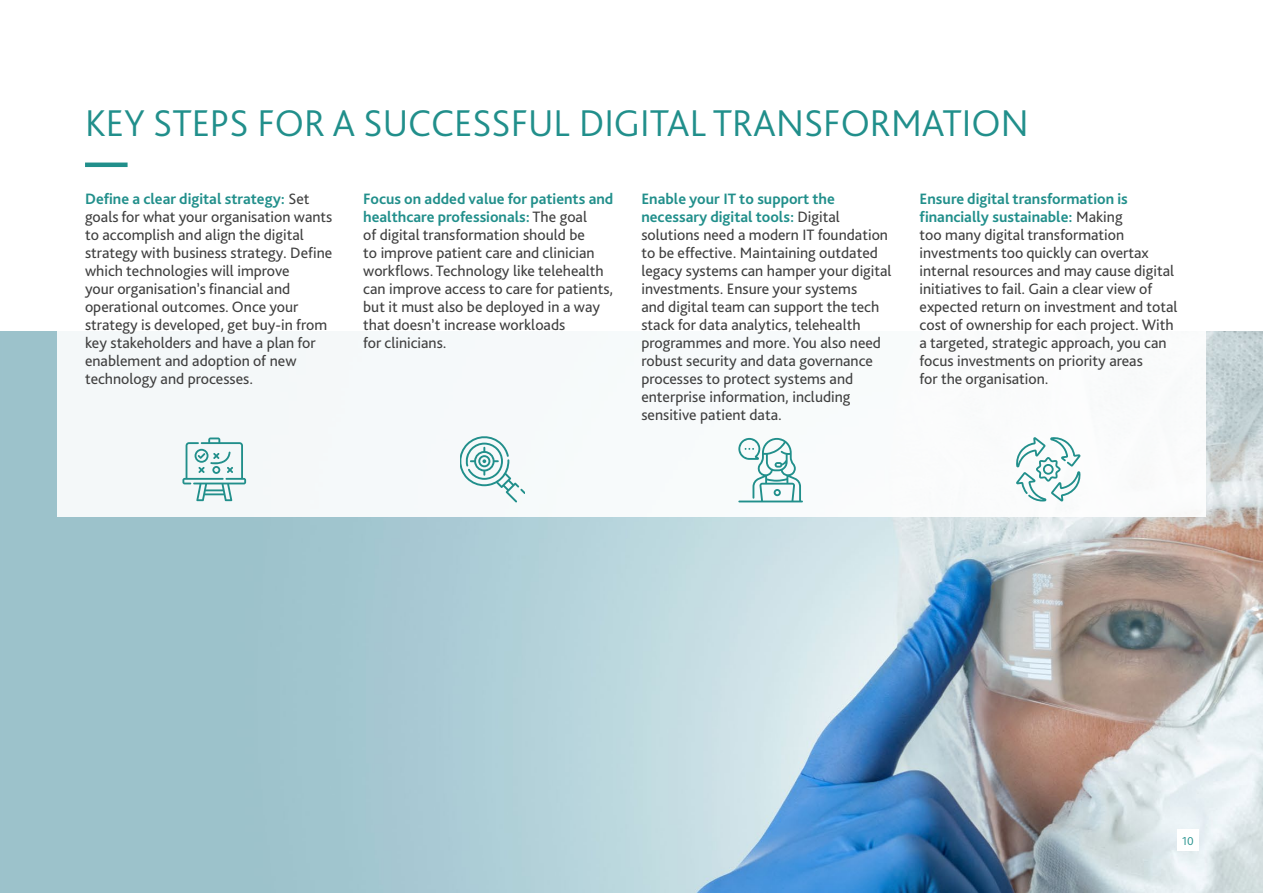
<style>
.page{position:relative;width:1263px;height:893px;background:#fff}
.page>*{position:absolute;margin:0;border:0;box-sizing:border-box;transform-origin:0 0}
.t1{font:300 39px "Bliss Pro";color:#218f8b}
.t2{font:15.75px/18px "Bliss Pro";color:#404040}
.t3{font:300 12px "Bliss Pro";color:#218f8b}
.s1{font-weight:700;color:#218f8b}
</style>
<div class="page">
<img style="left:0;top:332px;width:1263px;height:561px">
<div style="left:57px;top:80px;width:1148px;height:437px;background:#fff"></div>
<hr style="left:85px;top:163px;width:43px;height:4px;background:#218f8b">
<svg style="left:182px;top:437px;width:64px;height:64px"></svg>
<svg style="left:1016px;top:437px;width:64px;height:64px"></svg>
<svg style="left:460px;top:436px;width:65px;height:66px"></svg>
<svg style="left:738px;top:438px;width:65px;height:64px"></svg>
<div style="left:1177px;top:829px;width:22px;height:22px;background:#fff"></div>
<h1 class="t1" style="left:85px;top:99px;width:945px">KEY STEPS FOR A SUCCESSFUL DIGITAL TRANSFORMATION</h1>
<p class="t2" style="left:85px;top:189px;width:249px"><span class="s1">Define a clear digital strategy:</span> Set goals for what your organisation wants to accomplish and align the digital strategy with business strategy. Define which technologies will improve<br>your organisation’s financial and operational outcomes. Once your strategy is developed, get buy-in from key stakeholders and have a plan for enablement and adoption of new technology and processes.</p>
<p class="t2" style="left:363px;top:189px;width:252px"><span class="s1">Focus on added value for patients and healthcare professionals:</span> The goal<br>of digital transformation should be<br>to improve patient care and clinician workflows. Technology like telehealth can improve access to care for patients, but it must also be deployed in a way that doesn’t increase workloads<br>for clinicians.</p>
<p class="t2" style="left:641px;top:189px;width:252px"><span class="s1">Enable your IT to support the necessary digital tools:</span> Digital solutions need a modern IT foundation to be effective. Maintaining outdated legacy systems can hamper your digital investments. Ensure your systems<br>and digital team can support the tech stack for data analytics, telehealth programmes and more. You also need robust security and data governance processes to protect systems and enterprise information, including sensitive patient data.</p>
<p class="t2" style="left:919px;top:189px;width:260px"><span class="s1">Ensure digital transformation is financially sustainable:</span> Making<br>too many digital transformation investments too quickly can overtax internal resources and may cause digital initiatives to fail. Gain a clear view of expected return on investment and total cost of ownership for each project. With a targeted, strategic approach, you can focus investments on priority areas<br>for the organisation.</p>
<p class="t3" style="left:1182px;top:833px;width:13px">10</p>
</div>
